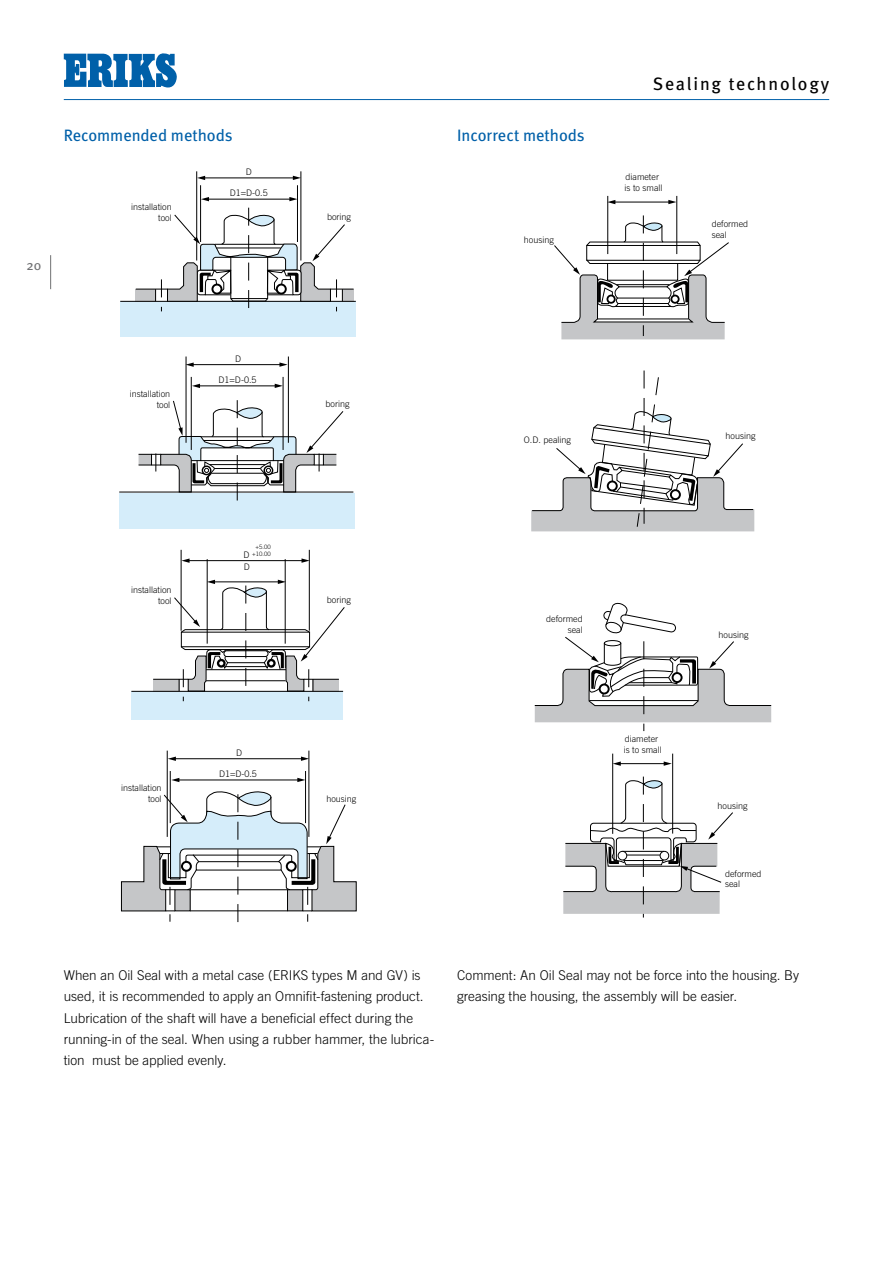
<style>
.page{position:relative;width:893px;height:1263px;background:#fff}
.page>*{position:absolute;margin:0;border:0;box-sizing:border-box;transform-origin:0 0}
.t1{font:18px "Meta";letter-spacing:.1em;color:#000}
.t2{font:16.5px "Meta";letter-spacing:-.005em;color:#0060a9}
.t3{font:300 13.5px/21.3px "Trade Gothic";letter-spacing:-.005em;color:#000}
.t4{font:13.5px "Meta";color:#707173}
.t5{font:300 9px/10.8px "Trade Gothic";color:#000;text-align:right}
.t6{font:300 6px/7.2px "Trade Gothic";color:#000;text-align:center}
</style>
<div class="page">
<svg style="left:64px;top:53px;width:113px;height:35px"></svg>
<hr style="left:64px;top:99px;width:765px;height:1px;background:#0060a9">
<hr style="left:50px;top:255px;width:1px;height:34px;background:#707173">
<div style="left:120px;top:301px;width:236px;height:36px;background:#d5edfa"></div>
<div style="left:119px;top:493px;width:236px;height:35px;background:#d5edfa"></div>
<div style="left:131px;top:691px;width:212px;height:29px;background:#d5edfa"></div>
<div style="left:135px;top:289px;width:21px;height:12px;background:#c5c6c8"></div>
<hr style="left:120px;top:301px;width:236px;height:1px;background:#000">
<hr style="left:136px;top:289px;width:31px;height:1px;background:#000">
<div style="left:153px;top:679px;width:26px;height:12px;background:#c5c6c8"></div>
<hr style="left:153px;top:679px;width:35px;height:1px;background:#000">
<hr style="left:207px;top:559px;width:1px;height:85px;background:#000">
<hr style="left:131px;top:691px;width:212px;height:1px;background:#000">
<hr style="left:181px;top:550px;width:1px;height:81px;background:#000">
<hr style="left:309px;top:550px;width:1px;height:81px;background:#000">
<hr style="left:285px;top:559px;width:1px;height:85px;background:#000">
<div style="left:138px;top:454px;width:14px;height:11px;background:#c5c6c8;border:1px solid #000"></div>
<hr style="left:119px;top:492px;width:234px;height:1px;background:#000">
<hr style="left:288px;top:356px;width:1px;height:87px;background:#000">
<hr style="left:191px;top:377px;width:1px;height:73px;background:#000">
<hr style="left:283px;top:377px;width:1px;height:73px;background:#000">
<hr style="left:186px;top:356px;width:1px;height:87px;background:#000">
<hr style="left:167px;top:751px;width:1px;height:86px;background:#000">
<hr style="left:309px;top:751px;width:1px;height:86px;background:#000">
<hr style="left:170px;top:771px;width:1px;height:52px;background:#000">
<hr style="left:305px;top:771px;width:1px;height:52px;background:#000">
<hr style="left:196px;top:171px;width:1px;height:89px;background:#000">
<hr style="left:200px;top:185px;width:1px;height:57px;background:#000">
<hr style="left:297px;top:185px;width:1px;height:57px;background:#000">
<hr style="left:301px;top:171px;width:1px;height:89px;background:#000">
<svg style="left:155px;top:208px;width:199px;height:104px"></svg>
<hr style="left:204px;top:178px;width:90px;height:1px;background:#000">
<svg style="left:293px;top:176px;width:8px;height:4px"></svg>
<svg style="left:197px;top:176px;width:8px;height:4px"></svg>
<hr style="left:208px;top:199px;width:83px;height:1px;background:#000">
<svg style="left:289px;top:197px;width:8px;height:4px"></svg>
<svg style="left:201px;top:197px;width:8px;height:4px"></svg>
<svg style="left:152px;top:400px;width:192px;height:101px"></svg>
<svg style="left:121px;top:789px;width:236px;height:134px"></svg>
<hr style="left:192px;top:364px;width:89px;height:1px;background:#000">
<svg style="left:279px;top:362px;width:9px;height:5px"></svg>
<svg style="left:186px;top:362px;width:8px;height:5px"></svg>
<hr style="left:199px;top:386px;width:77px;height:1px;background:#000">
<svg style="left:275px;top:384px;width:8px;height:4px"></svg>
<svg style="left:192px;top:384px;width:8px;height:4px"></svg>
<hr style="left:174px;top:758px;width:128px;height:1px;background:#000">
<svg style="left:301px;top:756px;width:8px;height:5px"></svg>
<svg style="left:168px;top:756px;width:8px;height:5px"></svg>
<hr style="left:178px;top:780px;width:121px;height:1px;background:#000">
<svg style="left:297px;top:778px;width:8px;height:4px"></svg>
<svg style="left:171px;top:778px;width:8px;height:4px"></svg>
<hr style="left:188px;top:560px;width:115px;height:1px;background:#000">
<svg style="left:302px;top:558px;width:8px;height:5px"></svg>
<svg style="left:181px;top:558px;width:9px;height:5px"></svg>
<svg style="left:174px;top:580px;width:171px;height:121px"></svg>
<hr style="left:607px;top:196px;width:1px;height:58px;background:#000">
<hr style="left:676px;top:196px;width:1px;height:58px;background:#000">
<hr style="left:614px;top:202px;width:56px;height:1px;background:#000">
<svg style="left:668px;top:200px;width:8px;height:4px"></svg>
<svg style="left:607px;top:200px;width:8px;height:4px"></svg>
<svg style="left:554px;top:215px;width:175px;height:124px"></svg>
<hr style="left:612px;top:754px;width:1px;height:80px;background:#000">
<hr style="left:672px;top:754px;width:1px;height:79px;background:#000">
<hr style="left:619px;top:763px;width:46px;height:1px;background:#000">
<svg style="left:664px;top:761px;width:8px;height:5px"></svg>
<svg style="left:613px;top:761px;width:8px;height:5px"></svg>
<svg style="left:531px;top:370px;width:223px;height:161px"></svg>
<svg style="left:534px;top:603px;width:238px;height:128px"></svg>
<svg style="left:563px;top:776px;width:170px;height:141px"></svg>
<hr style="left:624px;top:860px;width:39px;height:1px;background:#000">
<hr style="left:627px;top:855px;width:33px;height:1px;background:#000">
<hr style="left:622px;top:851px;width:42px;height:1px;background:#000">
<div style="left:618px;top:851px;width:9px;height:9px;background:#fff;border-radius:50%"></div>
<div style="left:618px;top:851px;width:9px;height:9px;border:1px solid #000;border-radius:50%"></div>
<div style="left:660px;top:851px;width:9px;height:9px;background:#fff;border-radius:50%"></div>
<div style="left:660px;top:851px;width:9px;height:9px;border:1px solid #000;border-radius:50%"></div>
<p class="t4" style="left:27px;top:257px;width:16px">20</p>
<p class="t2" style="left:64px;top:125px;width:170px">Recommended methods</p>
<p class="t2" style="left:457px;top:125px;width:129px">Incorrect methods</p>
<p class="t5" style="left:246px;top:166px;width:8px">D</p>
<p class="t5" style="left:230px;top:188px;width:39px">D1=D-0.5</p>
<p class="t5" style="left:131px;top:201px;width:42px">installation tool</p>
<p class="t5" style="left:327px;top:212px;width:26px">boring</p>
<p class="t5" style="left:524px;top:234px;width:32px">housing</p>
<p class="t5" style="left:130px;top:388px;width:42px">installation tool</p>
<p class="t5" style="left:235px;top:353px;width:8px">D</p>
<p class="t5" style="left:219px;top:374px;width:39px">D1=D-0.5</p>
<p class="t5" style="left:326px;top:398px;width:26px">boring</p>
<p class="t5" style="left:524px;top:435px;width:49px">O.D. pealing</p>
<h1 class="t1" style="left:653px;top:73px;width:178px">Sealing technology</h1>
<p class="t5" style="left:624px;top:171px;width:39px;text-align:left">diameter is to small</p>
<p class="t5" style="left:712px;top:218px;width:38px;text-align:left">deformed seal</p>
<p class="t5" style="left:726px;top:430px;width:32px">housing</p>
<p class="t6" style="left:252px;top:543px;width:20px">+5.00 +10.00</p>
<p class="t5" style="left:244px;top:548px;width:8px;line-height:12.6px;text-align:left">D<br>D</p>
<p class="t5" style="left:131px;top:584px;width:42px">installation tool</p>
<p class="t5" style="left:327px;top:594px;width:26px">boring</p>
<p class="t5" style="left:236px;top:747px;width:8px">D</p>
<p class="t5" style="left:121px;top:782px;width:42px">installation tool</p>
<p class="t5" style="left:219px;top:768px;width:39px">D1=D-0.5</p>
<p class="t5" style="left:326px;top:793px;width:32px">housing</p>
<p class="t5" style="left:546px;top:613px;width:38px">deformed seal</p>
<p class="t5" style="left:624px;top:733px;width:39px;text-align:left">diameter is to small</p>
<p class="t5" style="left:718px;top:629px;width:32px">housing</p>
<p class="t5" style="left:717px;top:800px;width:32px">housing</p>
<p class="t5" style="left:725px;top:868px;width:38px;text-align:left">deformed seal</p>
<p class="t3" style="left:64px;top:964px;width:372px">When an Oil Seal with a metal case (ERIKS types M and GV) is used, it is recommended to apply an Omnifit-fastening product.<br>Lubrication of the shaft will have a beneficial effect during the running-in of the seal. When using a rubber hammer, the lubrica&shy;tion must be applied evenly.</p>
<p class="t3" style="left:457px;top:964px;width:344px">Comment: An Oil Seal may not be force into the housing. By greasing the housing, the assembly will be easier.</p>
</div>
